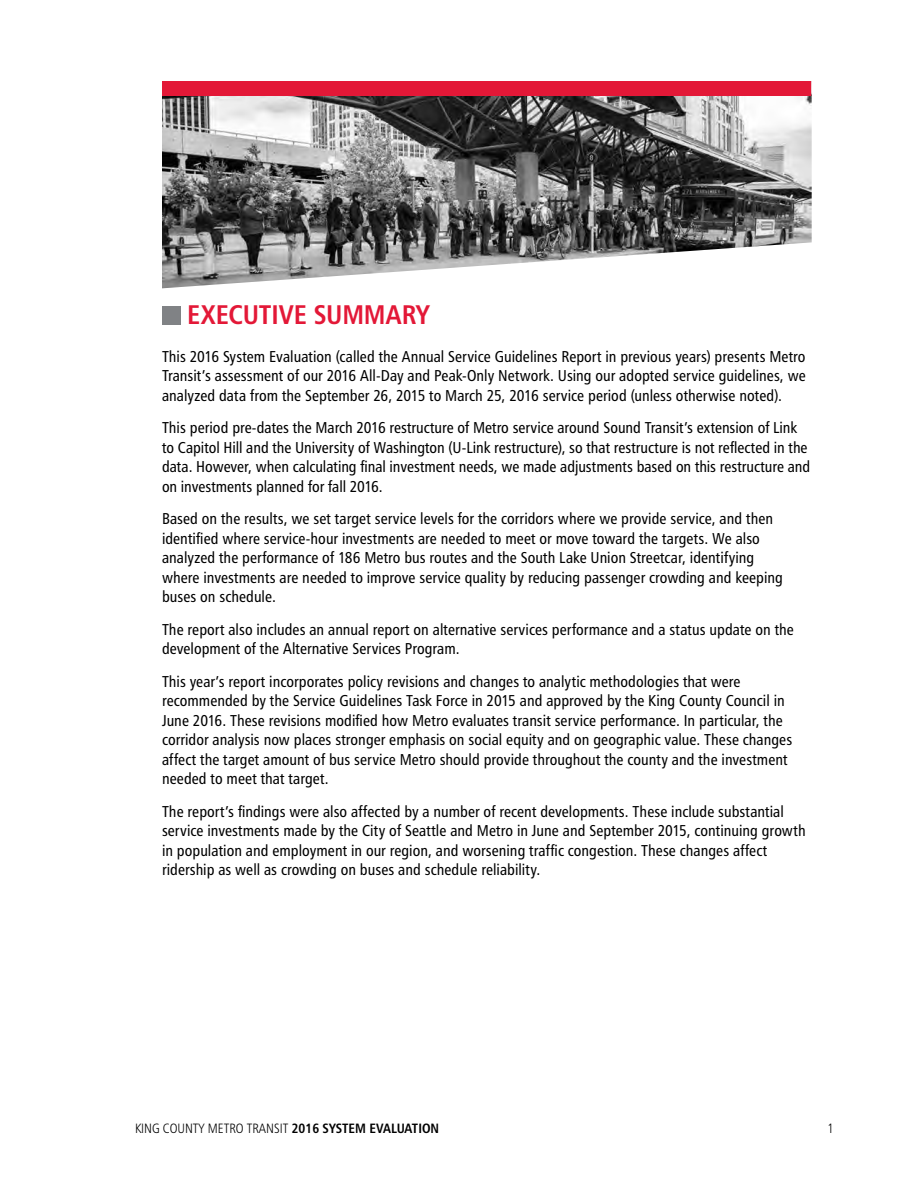
<style>
.page{position:relative;width:918px;height:1188px;background:#fff}
.page>*{position:absolute;margin:0;border:0;box-sizing:border-box;transform-origin:0 0}
.t1{font:27px "Humanist 777 BT Bold Condensed B";letter-spacing:-.005em;color:#e31837}
.t2{font:15.75px/19.5px "Humanist 777 BT Roman Condensed B";color:#000}
.t3{font:13.5px "Humanist 777 BT Light Condensed B";color:#000}
.s1{font-family:"Humanist 777 BT Bold Condensed B"}
</style>
<div class="page">
<img style="left:162px;top:81px;width:650px;height:207px">
<div style="left:162px;top:306px;width:18px;height:18px;background:#808285"></div>
<div style="left:162px;top:81px;width:649px;height:15px;background:#e31837"></div>
<h1 class="t1" style="left:187px;top:298px;width:244px">EXECUTIVE SUMMARY</h1>
<p class="t2" style="left:162px;top:346px;width:645px;text-align:justify">This 2016 System Evaluation (called the Annual Service Guidelines Report in previous years) presents Metro Transit’s assessment of our 2016 All-Day and Peak-Only Network. Using our adopted service guidelines, we analyzed data from the September 26, 2015 to March 25, 2016 service period (unless otherwise noted).</p>
<p class="t2" style="left:162px;top:418px;width:650px">This period pre-dates the March 2016 restructure of Metro service around Sound Transit’s extension of Link to Capitol Hill and the University of Washington (U-Link restructure), so that restructure is not reflected in the data. However, when calculating final investment needs, we made adjustments based on this restructure and on investments planned for fall 2016.</p>
<p class="t2" style="left:162px;top:509px;width:622px">Based on the results, we set target service levels for the corridors where we provide service, and then identified where service-hour investments are needed to meet or move toward the targets. We also analyzed the performance of 186 Metro bus routes and the South Lake Union Streetcar, identifying where investments are needed to improve service quality by reducing passenger crowding and keeping buses on schedule.</p>
<p class="t2" style="left:162px;top:619px;width:633px">The report also includes an annual report on alternative services performance and a status update on the development of the Alternative Services Program.</p>
<p class="t2" style="left:162px;top:671px;width:632px">This year’s report incorporates policy revisions and changes to analytic methodologies that were recommended by the Service Guidelines Task Force in 2015 and approved by the King County Council in June 2016. These revisions modified how Metro evaluates transit service performance. In particular, the corridor analysis now places stronger emphasis on social equity and on geographic value. These changes affect the target amount of bus service Metro should provide throughout the county and the investment needed to meet that target.</p>
<p class="t2" style="left:162px;top:801px;width:645px">The report’s findings were also affected by a number of recent developments. These include substantial service investments made by the City of Seattle and Metro in June and September 2015, continuing growth in population and employment in our region, and worsening traffic congestion. These changes affect ridership as well as crowding on buses and schedule reliability.</p>
<p class="t3" style="left:135px;top:1120px;width:306px">KING COUNTY METRO TRANSIT <span class="s1">2016 SYSTEM EVALUATION</span></p>
<p class="t3" style="left:828px;top:1120px;width:8px">1</p>
</div>
